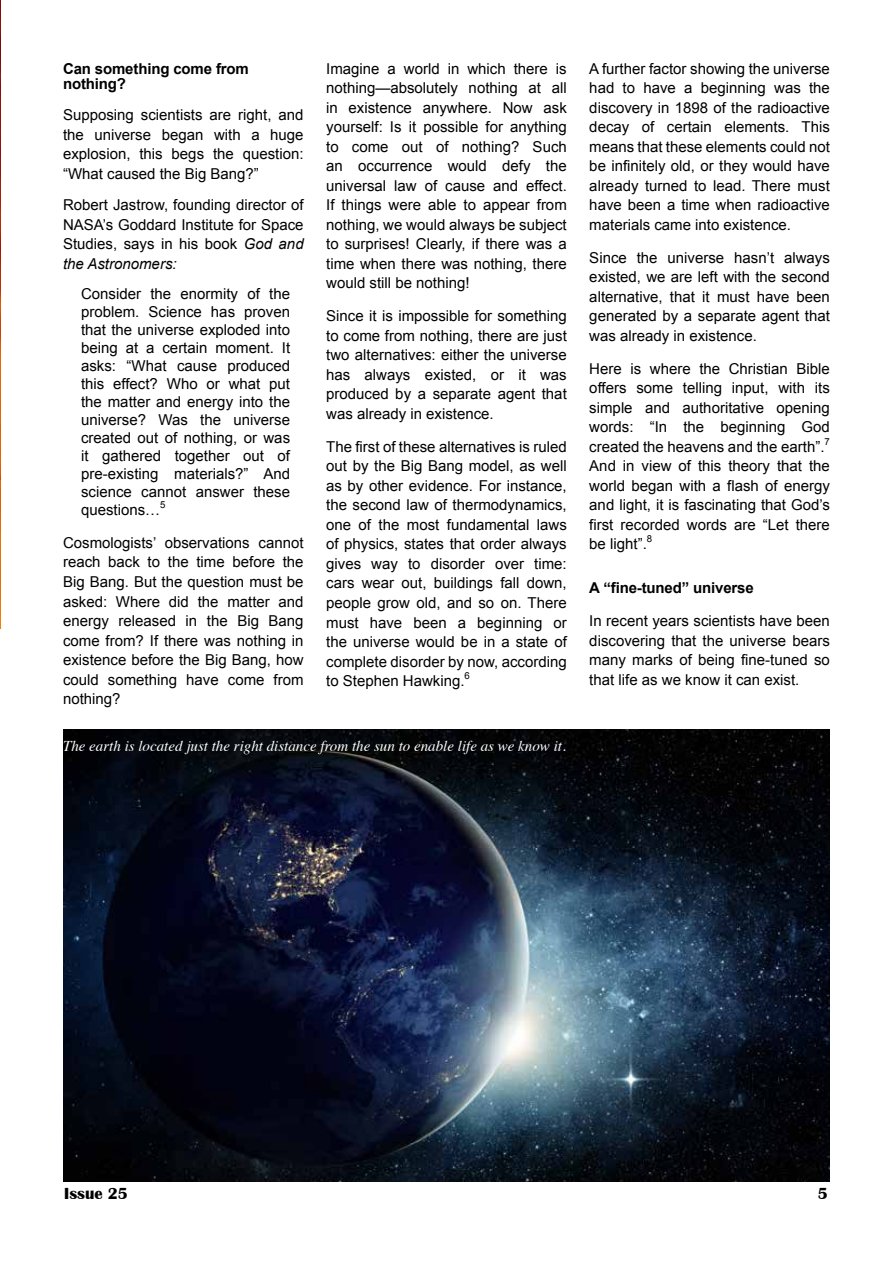
<style>
.page{position:relative;width:893px;height:1263px;background:#fff}
.page>*{position:absolute;margin:0;border:0;box-sizing:border-box;transform-origin:0 0}
.t1{font:700 16.5px "Britannic";color:#000}
.t2{font:15px/19.5px "Arial";color:#000;text-align:justify}
.t3{font:italic 15px "Times";color:#fff}
.t4{font:700 15px/15px "Arial";letter-spacing:-.01em;color:#000}
.t5{font:9.6px "Arial";color:#000}
.s1{font-style:italic}
</style>
<div class="page">
<img style="left:63px;top:729px;width:767px;height:452px">
<img style="left:0;top:0;width:1px;height:628px">
<p class="t4" style="left:63px;top:62px;width:187px">Can something come from nothing?</p>
<p class="t2" style="left:63px;top:106px;width:242px">Supposing scientists are right, and the universe began with a huge explosion, this begs the question: “What caused the Big Bang?”</p>
<p class="t2" style="left:63px;top:196px;width:242px">Robert Jastrow, founding director of NASA’s Goddard Institute for Space Studies, says in his book <span class="s1">God and the Astronomers:</span></p>
<p class="t2" style="left:81px;top:285px;width:211px;line-height:18px">Consider the enormity of the problem. Science has proven that the universe exploded into being at a certain moment. It asks: “What cause produced this effect? Who or what put the matter and energy into the universe? Was the universe created out of nothing, or was it gathered together out of pre-existing materials?” And science cannot answer these questions…</p>
<p class="t5" style="left:160px;top:498px;width:7px">5</p>
<p class="t2" style="left:63px;top:533px;width:242px">Cosmologists’ observations cannot reach back to the time before the Big Bang. But the question must be asked: Where did the matter and energy released in the Big Bang come from? If there was nothing in existence before the Big Bang, how could something have come from nothing?</p>
<p class="t2" style="left:326px;top:59px;width:242px">Imagine a world in which there is nothing—absolutely nothing at all in existence anywhere. Now ask yourself: Is it possible for anything to come out of nothing? Such an occurrence would defy the universal law of cause and effect.<br>If things were able to appear from nothing, we would always be subject to surprises! Clearly, if there was a time when there was nothing, there would still be nothing!</p>
<p class="t2" style="left:326px;top:307px;width:242px">Since it is impossible for something to come from nothing, there are just two alternatives: either the universe has always existed, or it was produced by a separate agent that was already in existence.</p>
<p class="t2" style="left:326px;top:437px;width:242px">The first of these alternatives is ruled out by the Big Bang model, as well as by other evidence. For instance, the second law of thermodynamics, one of the most fundamental laws of physics, states that order always gives way to disorder over time: cars wear out, buildings fall down, people grow old, and so on. There must have been a beginning or the universe would be in a state of complete disorder by now, according to Stephen Hawking.</p>
<p class="t5" style="left:465px;top:669px;width:7px">6</p>
<p class="t3" style="left:63px;top:733px;width:504px">The earth is located just the right distance from the sun to enable life as we know it.</p>
<p class="t2" style="left:589px;top:59px;width:242px">A further factor showing the universe had to have a beginning was the discovery in 1898 of the radioactive decay of certain elements. This means that these elements could not be infinitely old, or they would have already turned to lead. There must have been a time when radioactive materials came into existence.</p>
<p class="t2" style="left:589px;top:248px;width:242px">Since the universe hasn’t always existed, we are left with the second alternative, that it must have been generated by a separate agent that was already in existence.</p>
<p class="t2" style="left:589px;top:359px;width:242px">Here is where the Christian Bible offers some telling input, with its simple and authoritative opening words: “In the beginning God created the heavens and the earth”.</p>
<p class="t5" style="left:825px;top:435px;width:7px">7</p>
<p class="t2" style="left:589px;top:457px;width:242px">And in view of this theory that the world began with a flash of energy and light, it is fascinating that God’s first recorded words are “Let there be light”.</p>
<p class="t5" style="left:647px;top:533px;width:7px">8</p>
<p class="t4" style="left:589px;top:581px;width:166px">A “fine-tuned” universe</p>
<p class="t2" style="left:589px;top:611px;width:242px">In recent years scientists have been discovering that the universe bears many marks of being fine-tuned so that life as we know it can exist.</p>
<p class="t1" style="left:64px;top:1184px;width:65px">Issue 25</p>
<p class="t1" style="left:818px;top:1184px;width:12px">5</p>
</div>
